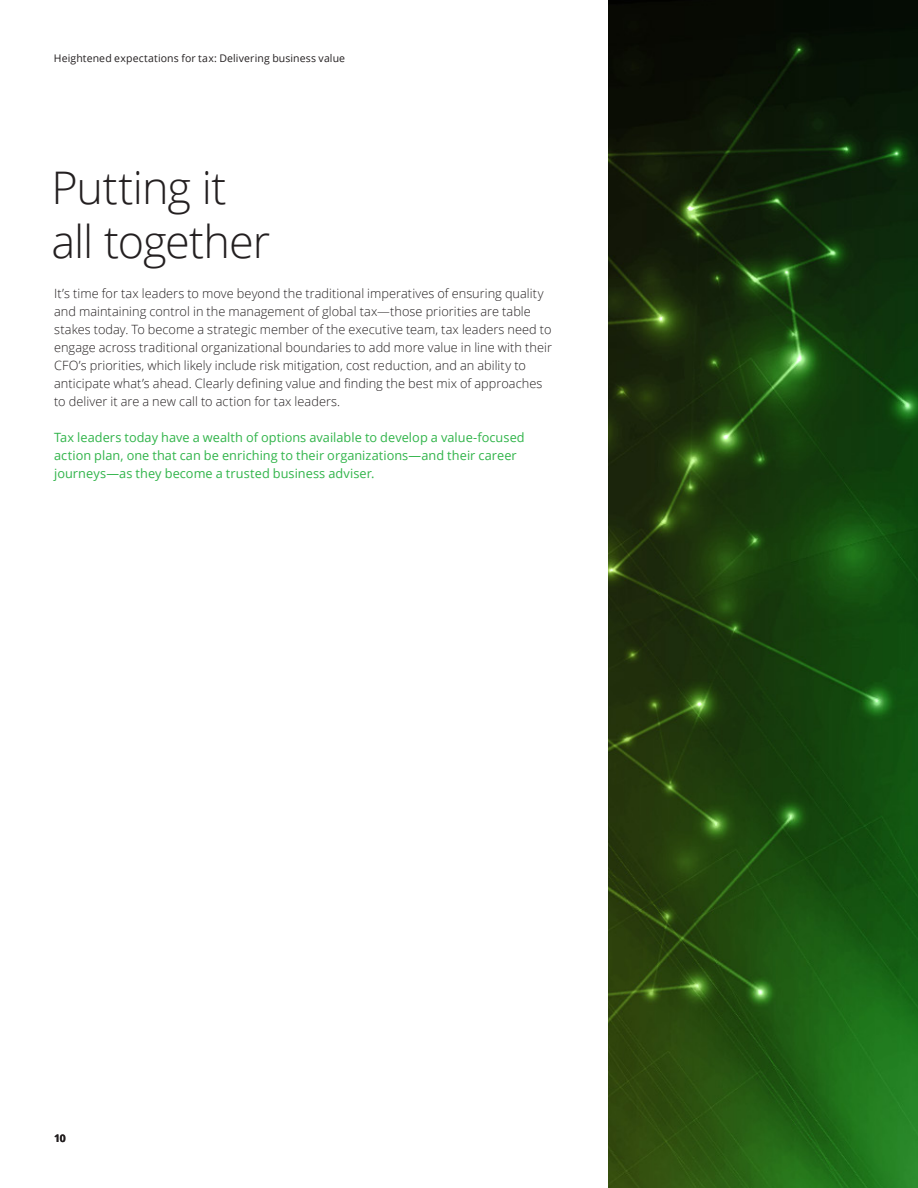
<style>
.page{position:relative;width:918px;height:1188px;background:#fff}
.page>*{position:absolute;margin:0;border:0;box-sizing:border-box;transform-origin:0 0}
.Introduction__14_18p{font:300 45px/54px "Open Sans";letter-spacing:-.025em;color:#231f20}
.Introduction__14_18p-2{font:300 12.75px/18px "Open Sans";letter-spacing:.005em;color:#231f20}
.Introduction__14_18p-3{font:12.75px/18px "Open Sans";letter-spacing:.005em;color:#31b44a}
.Brochure_title___Lef{font:10.5px "Open Sans";letter-spacing:.01em;color:#231f20}
.Brochure_title___Lef-2{font:700 10.5px "Open Sans";color:#231f20}
</style>
<div class="page">
<img style="left:608px;top:0;width:310px;height:1188px">
<p class="Brochure_title___Lef" style="left:54px;top:51px;width:293px">Heightened expectations for tax: Delivering business value</p>
<p class="Introduction__14_18p" style="left:51px;top:159px;width:220px">Putting it all together</p>
<p class="Introduction__14_18p-2" style="left:54px;top:284px;width:499px">It’s time for tax leaders to move beyond the traditional imperatives of ensuring quality and maintaining control in the management of global tax—those priorities are table stakes today. To become a strategic member of the executive team, tax leaders need to engage across traditional organizational boundaries to add more value in line with their CFO’s priorities, which likely include risk mitigation, cost reduction, and an ability to anticipate what’s ahead. Clearly defining value and finding the best mix of approaches to deliver it are a new call to action for tax leaders.</p>
<p class="Introduction__14_18p-3" style="left:54px;top:428px;width:472px">Tax leaders today have a wealth of options available to develop a value-focused action plan, one that can be enriching to their organizations—and their career journeys—as they become a trusted business adviser.</p>
<p class="Brochure_title___Lef-2" style="left:54px;top:1131px;width:13px">10</p>
</div>
